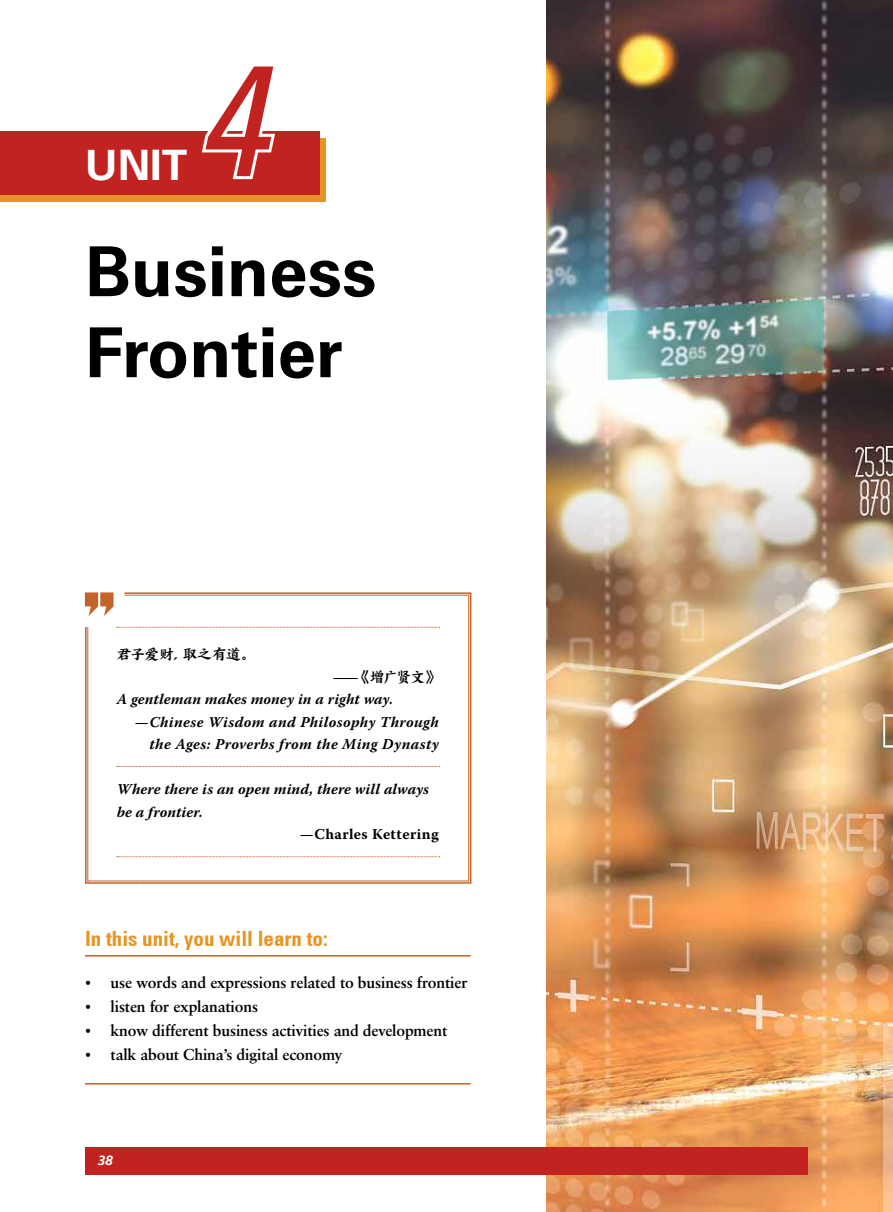
<style>
.page{position:relative;width:893px;height:1212px;background:#fff}
.page>*{position:absolute;margin:0;border:0;box-sizing:border-box;transform-origin:0 0}
.t1{font:700 69px/81px "Univers";color:#000}
.t2{font:700 41.85px "Univers";color:#fff}
.t3{font:700 condensed 21px "Univers 67";color:#e69525}
.t4{font:700 15.75px "Sabon LT Std";letter-spacing:-.01em;color:#000}
.t5{font:italic 700 15px/22.5px "Warnock Pro";letter-spacing:.015em;color:#000}
.t6{font:700 15px "Warnock Pro";letter-spacing:.03em;color:#000}
.t7{font:14.25px "FZSHENGSKS DAJW GB1 0";letter-spacing:.015em;color:#000}
.t8{font:14.25px "FZSHENGSKS DAJW GB1 0";letter-spacing:-.01em;color:#000}
.t9{font:italic 700 13.5px "Frutiger LT";color:#fff}
.s1{font-family:"Warnock Pro";font-weight:700;font-size:15px}
.s2{font-style:normal}
.s3{font-size:12px}
</style>
<div class="page">
<div style="left:0;top:138px;width:326px;height:64px;background:#e69525"></div>
<div style="left:0;top:131px;width:319px;height:64px;background:#c12420"></div>
<img style="left:547px;top:0;width:346px;height:1212px">
<hr style="left:85px;top:1083px;width:386px;height:1px;background:#c4642a">
<hr style="left:85px;top:955px;width:386px;height:1px;background:#c4642a">
<svg style="left:85px;top:592px;width:29px;height:24px"></svg>
<svg style="left:85px;top:626px;width:38px;height:258px"></svg>
<svg style="left:123px;top:592px;width:349px;height:292px"></svg>
<svg style="left:201px;top:66px;width:74px;height:114px"></svg>
<div style="left:85px;top:1147px;width:723px;height:27px;background:#c12420"></div>
<h2 class="t2" style="left:85px;top:140px;width:104px">UNIT</h2>
<h1 class="t1" style="left:85px;top:232px;width:293px">Business<br>Frontier</h1>
<p class="t7" style="left:117px;top:646px;width:139px">君子爱财，取之有道。</p>
<p class="t8" style="left:333px;top:669px;width:108px"><span class="s1">——</span>《增广贤文》</p>
<p class="t5" style="left:117px;top:688px;width:278px">A gentleman makes money in a right way.</p>
<p class="t5" style="left:135px;top:710px;width:305px"><span class="s2">—</span>Chinese Wisdom and Philosophy Through</p>
<p class="t5" style="left:150px;top:733px;width:291px">the Ages: Proverbs from the Ming Dynasty</p>
<p class="t5" style="left:117px;top:778px;width:314px">Where there is an open mind, there will always be a frontier.</p>
<p class="t6" style="left:300px;top:825px;width:141px">—Charles Kettering</p>
<h3 class="t3" style="left:85px;top:926px;width:244px">In this unit, you will learn to:</h3>
<p class="t4" style="left:85px;top:973px;width:384px"><span class="s3">•</span> use words and expressions related to business frontier</p>
<p class="t4" style="left:85px;top:997px;width:175px"><span class="s3">•</span> listen for explanations</p>
<p class="t4" style="left:85px;top:1021px;width:364px"><span class="s3">•</span> know different business activities and development</p>
<p class="t4" style="left:85px;top:1045px;width:259px"><span class="s3">•</span> talk about China’s digital economy</p>
<p class="t9" style="left:98px;top:1152px;width:17px">38</p>
</div>
